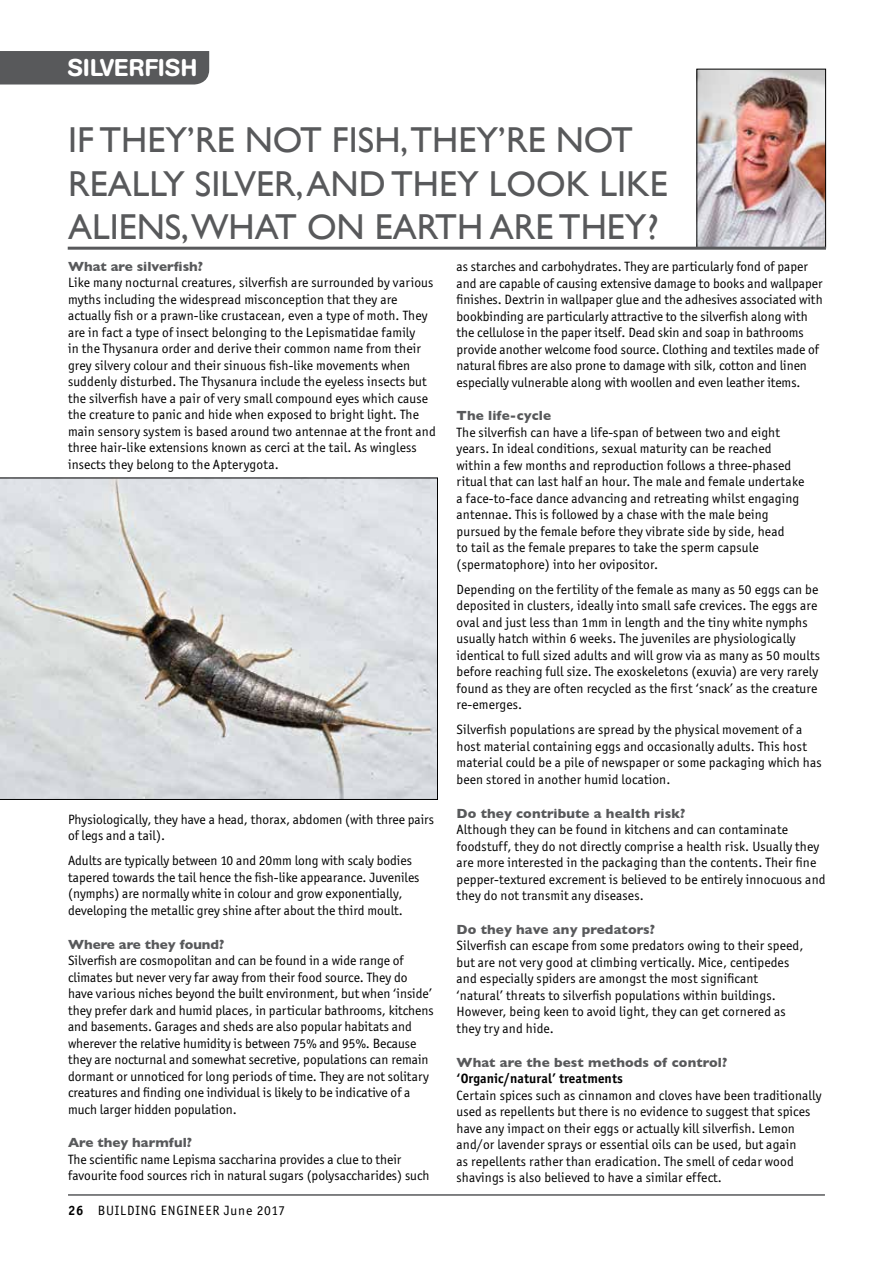
<style>
.page{position:relative;width:893px;height:1263px;background:#fff}
.page>*{position:absolute;margin:0;border:0;box-sizing:border-box;transform-origin:0 0}
.t1{font:36px/43.2px "Gill Sans";color:#58595b}
.t2{font:500 24px "AG Book Rounded";letter-spacing:.02em;color:#fff}
.t3{font:13.5px/16.5px "Officina Sans ITC Std";letter-spacing:.01em;color:#000}
.t4{font:700 13.5px "Gill Sans";letter-spacing:.01em;color:#58595b}
.t5{font:700 13.5px "Officina Sans ITC Std";letter-spacing:.01em;color:#000}
.t6{font:13.5px "Officina Sans ITC Std";letter-spacing:.06em;color:#000}
.s1{font-weight:700}
</style>
<div class="page">
<hr style="left:68px;top:1194px;width:757px;height:2px;background:#58595b">
<svg style="left:0;top:478px;width:438px;height:322px;background:#cfd1d2"></svg>
<div style="left:0;top:51px;width:209px;height:34px;background:#58595b"></div>
<img style="left:698px;top:71px;width:126px;height:175px">
<div style="left:696px;top:69px;width:130px;height:179px;border:1px solid #000"></div>
<hr style="left:68px;top:247px;width:758px;height:3px;background:#58595b">
<h2 class="t2" style="left:68px;top:53px;width:131px">SILVERFISH</h2>
<h1 class="t1" style="left:68px;top:118px;width:601px">IF THEY’RE NOT FISH,THEY’RE NOT<br>REALLY SILVER, AND THEY LOOK LIKE<br>ALIENS,WHAT ON EARTH ARE THEY?</h1>
<p class="t4" style="left:68px;top:255px;width:137px">What are silverfish?</p>
<p class="t3" style="left:68px;top:274px;width:369px">Like many nocturnal creatures, silverfish are surrounded by various myths including the widespread misconception that they are actually fish or a prawn-like crustacean, even a type of moth. They are in fact a type of insect belonging to the Lepismatidae family<br>in the Thysanura order and derive their common name from their grey silvery colour and their sinuous fish-like movements when suddenly disturbed. The Thysanura include the eyeless insects but the silverfish have a pair of very small compound eyes which cause the creature to panic and hide when exposed to bright light. The main sensory system is based around two antennae at the front and three hair-like extensions known as cerci at the tail. As wingless insects they belong to the Apterygota.</p>
<p class="t3" style="left:68px;top:811px;width:368px">Physiologically, they have a head, thorax, abdomen (with three pairs of legs and a tail).</p>
<p class="t3" style="left:68px;top:852px;width:353px">Adults are typically between 10 and 20mm long with scaly bodies tapered towards the tail hence the fish-like appearance. Juveniles (nymphs) are normally white in colour and grow exponentially, developing the metallic grey shine after about the third moult.</p>
<p class="t4" style="left:68px;top:933px;width:158px">Where are they found?</p>
<p class="t3" style="left:68px;top:952px;width:367px">Silverfish are cosmopolitan and can be found in a wide range of climates but never very far away from their food source. They do have various niches beyond the built environment, but when ‘inside’ they prefer dark and humid places, in particular bathrooms, kitchens and basements. Garages and sheds are also popular habitats and wherever the relative humidity is between 75% and 95%. Because they are nocturnal and somewhat secretive, populations can remain dormant or unnoticed for long periods of time. They are not solitary creatures and finding one individual is likely to be indicative of a much larger hidden population.</p>
<p class="t4" style="left:68px;top:1132px;width:126px">Are they harmful?</p>
<p class="t3" style="left:68px;top:1151px;width:363px">The scientific name Lepisma saccharina provides a clue to their favourite food sources rich in natural sugars (polysaccharides) such</p>
<p class="t6" style="left:68px;top:1202px;width:219px"><span class="s1">26</span> BUILDING ENGINEER June 2017</p>
<p class="t3" style="left:457px;top:258px;width:368px">as starches and carbohydrates. They are particularly fond of paper and are capable of causing extensive damage to books and wallpaper finishes. Dextrin in wallpaper glue and the adhesives associated with bookbinding are particularly attractive to the silverfish along with the cellulose in the paper itself. Dead skin and soap in bathrooms provide another welcome food source. Clothing and textiles made of natural fibres are also prone to damage with silk, cotton and linen especially vulnerable along with woollen and even leather items.</p>
<p class="t4" style="left:457px;top:405px;width:96px">The life-cycle</p>
<p class="t3" style="left:457px;top:424px;width:349px">The silverfish can have a life-span of between two and eight years. In ideal conditions, sexual maturity can be reached within a few months and reproduction follows a three-phased ritual that can last half an hour. The male and female undertake a face-to-face dance advancing and retreating whilst engaging antennae. This is followed by a chase with the male being pursued by the female before they vibrate side by side, head<br>to tail as the female prepares to take the sperm capsule (spermatophore) into her ovipositor.</p>
<p class="t3" style="left:457px;top:581px;width:365px">Depending on the fertility of the female as many as 50 eggs can be deposited in clusters, ideally into small safe crevices. The eggs are oval and just less than 1mm in length and the tiny white nymphs usually hatch within 6 weeks. The juveniles are physiologically identical to full sized adults and will grow via as many as 50 moults before reaching full size. The exoskeletons (exuvia) are very rarely found as they are often recycled as the first ‘snack’ as the creature re-emerges.</p>
<p class="t3" style="left:457px;top:721px;width:367px">Silverfish populations are spread by the physical movement of a host material containing eggs and occasionally adults. This host material could be a pile of newspaper or some packaging which has been stored in another humid location.</p>
<p class="t4" style="left:457px;top:802px;width:230px">Do they contribute a health risk?</p>
<p class="t3" style="left:457px;top:821px;width:370px">Although they can be found in kitchens and can contaminate foodstuff, they do not directly comprise a health risk. Usually they are more interested in the packaging than the contents. Their fine pepper-textured excrement is believed to be entirely innocuous and they do not transmit any diseases.</p>
<p class="t4" style="left:457px;top:918px;width:200px">Do they have any predators?</p>
<p class="t3" style="left:457px;top:937px;width:348px">Silverfish can escape from some predators owing to their speed, but are not very good at climbing vertically. Mice, centipedes and especially spiders are amongst the most significant ‘natural’ threats to silverfish populations within buildings.<br>However, being keen to avoid light, they can get cornered as they try and hide.</p>
<p class="t4" style="left:457px;top:1051px;width:272px">What are the best methods of control?</p>
<p class="t5" style="left:457px;top:1070px;width:168px">‘Organic/natural’ treatments</p>
<p class="t3" style="left:457px;top:1087px;width:366px">Certain spices such as cinnamon and cloves have been traditionally used as repellents but there is no evidence to suggest that spices have any impact on their eggs or actually kill silverfish. Lemon and/or lavender sprays or essential oils can be used, but again<br>as repellents rather than eradication. The smell of cedar wood shavings is also believed to have a similar effect.</p>
</div>
